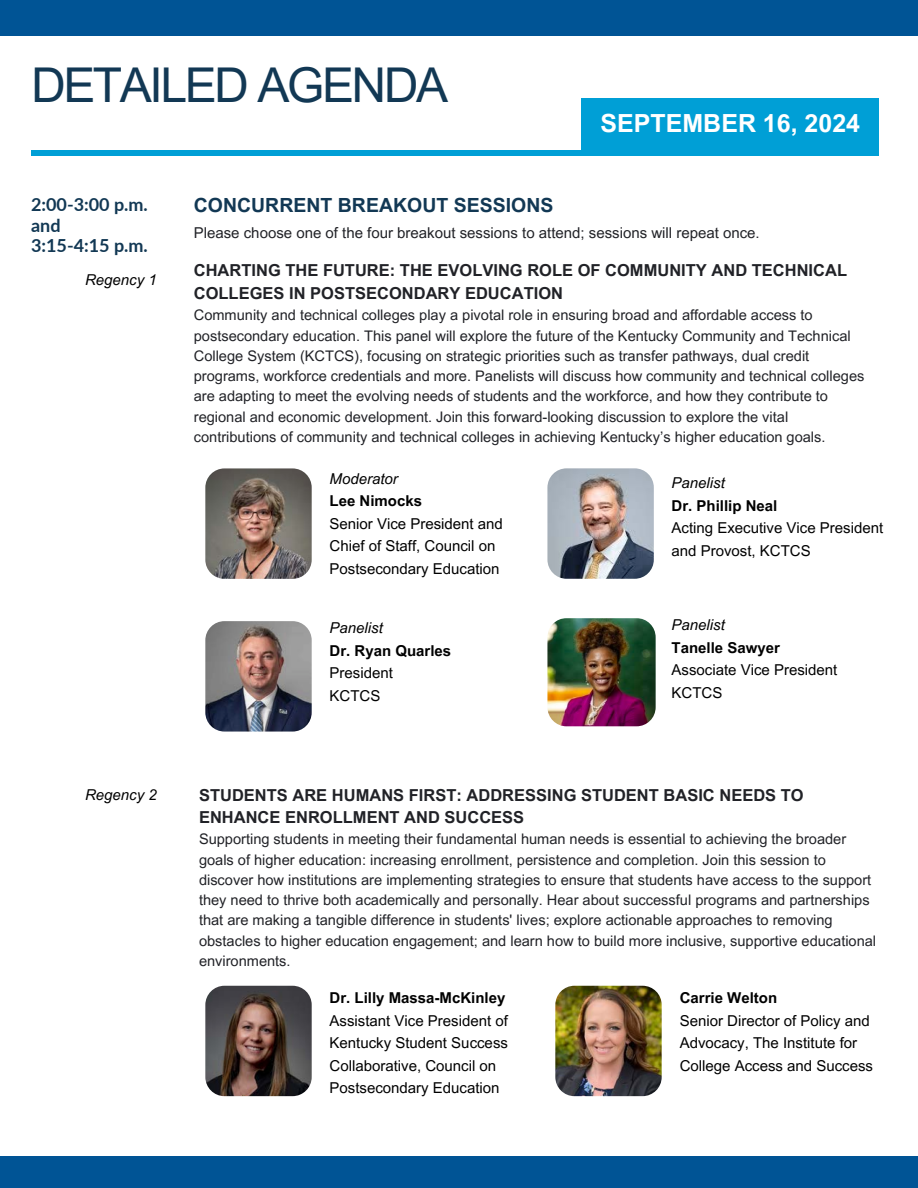
<style>
.page{position:relative;width:918px;height:1188px;background:#fff}
.page>*{position:absolute;margin:0;border:0;box-sizing:border-box;transform-origin:0 0}
.t1{font:48px "Arial MT Pro";letter-spacing:-.05em;color:#123854}
.t2{font:700 25.05px "Arial MT Pro";color:#fff}
.t3{font:700 19.5px "Arial MT Pro";color:#123854}
.t4{font:700 18px/20.2px "Lato";color:#123854}
.t5{font:700 16.5px/22.5px "Arial MT Pro";color:#212227}
.t6{font:15px/22.5px "Arial MT Pro";color:#000}
.t7{font:700 15px "Arial MT Pro";color:#000}
.t8{font:15px "Arial MT Pro";color:#212227}
.t9{font:italic 15px "Arial MT Pro";color:#000}
.t10{font:14.55px/20.2px "Arial MT Pro";color:#212227}
</style>
<div class="page">
<div style="left:31px;top:150px;width:848px;height:6px;background:#009fd6"></div>
<div style="left:581px;top:98px;width:298px;height:55px;background:#009fd6"></div>
<div style="left:0;top:1156px;width:918px;height:32px;background:#005495"></div>
<div style="left:0;top:0;width:918px;height:36px;background:#005495"></div>
<img style="left:547px;top:618px;width:109px;height:108px;border-radius:19px">
<img style="left:205px;top:468px;width:107px;height:111px;border-radius:19px">
<img style="left:547px;top:468px;width:107px;height:111px;border-radius:19px">
<img style="left:205px;top:986px;width:107px;height:110px;border-radius:19px">
<img style="left:555px;top:986px;width:107px;height:110px;border-radius:19px">
<img style="left:205px;top:621px;width:107px;height:111px;border-radius:19px">
<p class="t1" style="left:31px;top:68px;width:419px">DETAILED AGENDA</p>
<p class="t2" style="left:601px;top:114px;width:261px">SEPTEMBER 16, 2024</p>
<p class="t4" style="left:31px;top:194px;width:118px">2:00-3:00 p.m. and<br>3:15-4:15 p.m.</p>
<p class="t9" style="left:85px;top:274px;width:73px">Regency 1</p>
<p class="t9" style="left:85px;top:789px;width:73px">Regency 2</p>
<p class="t3" style="left:194px;top:197px;width:361px">CONCURRENT BREAKOUT SESSIONS</p>
<p class="t8" style="left:194px;top:227px;width:567px">Please choose one of the four breakout sessions to attend; sessions will repeat once.</p>
<p class="t5" style="left:194px;top:261px;width:655px">CHARTING THE FUTURE: THE EVOLVING ROLE OF COMMUNITY AND TECHNICAL<br>COLLEGES IN POSTSECONDARY EDUCATION</p>
<p class="t10" style="left:194px;top:307px;width:672px">Community and technical colleges play a pivotal role in ensuring broad and affordable access to postsecondary education. This panel will explore the future of the Kentucky Community and Technical College System (KCTCS), focusing on strategic priorities such as transfer pathways, dual credit programs, workforce credentials and more. Panelists will discuss how community and technical colleges are adapting to meet the evolving needs of students and the workforce, and how they contribute to regional and economic development. Join this forward-looking discussion to explore the vital contributions of community and technical colleges in achieving Kentucky’s higher education goals.</p>
<p class="t9" style="left:330px;top:473px;width:70px">Moderator</p>
<p class="t7" style="left:330px;top:495px;width:94px">Lee Nimocks</p>
<p class="t6" style="left:330px;top:514px;width:175px">Senior Vice President and<br>Chief of Staff, Council on<br>Postsecondary Education</p>
<p class="t9" style="left:330px;top:622px;width:55px">Panelist</p>
<p class="t7" style="left:330px;top:645px;width:123px">Dr. Ryan Quarles</p>
<p class="t6" style="left:330px;top:664px;width:65px">President</p>
<p class="t6" style="left:330px;top:686px;width:52px">KCTCS</p>
<p class="t9" style="left:672px;top:477px;width:55px">Panelist</p>
<p class="t7" style="left:672px;top:500px;width:107px">Dr. Phillip Neal</p>
<p class="t6" style="left:672px;top:519px;width:213px">Acting Executive Vice President and Provost, KCTCS</p>
<p class="t9" style="left:672px;top:619px;width:55px">Panelist</p>
<p class="t7" style="left:672px;top:642px;width:110px">Tanelle Sawyer</p>
<p class="t6" style="left:672px;top:661px;width:167px">Associate Vice President</p>
<p class="t6" style="left:672px;top:683px;width:52px">KCTCS</p>
<p class="t5" style="left:199px;top:786px;width:606px">STUDENTS ARE HUMANS FIRST: ADDRESSING STUDENT BASIC NEEDS TO<br>ENHANCE ENROLLMENT AND SUCCESS</p>
<p class="t10" style="left:199px;top:831px;width:679px">Supporting students in meeting their fundamental human needs is essential to achieving the broader goals of higher education: increasing enrollment, persistence and completion. Join this session to discover how institutions are implementing strategies to ensure that students have access to the support they need to thrive both academically and personally. Hear about successful programs and partnerships that are making a tangible difference in students' lives; explore actionable approaches to removing obstacles to higher education engagement; and learn how to build more inclusive, supportive educational environments.</p>
<p class="t7" style="left:330px;top:993px;width:177px">Dr. Lilly Massa-McKinley</p>
<p class="t6" style="left:330px;top:1011px;width:180px">Assistant Vice President of<br>Kentucky Student Success<br>Collaborative, Council on<br>Postsecondary Education</p>
<p class="t7" style="left:680px;top:993px;width:99px">Carrie Welton</p>
<p class="t6" style="left:680px;top:1011px;width:195px">Senior Director of Policy and<br>Advocacy, The Institute for<br>College Access and Success</p>
</div>
